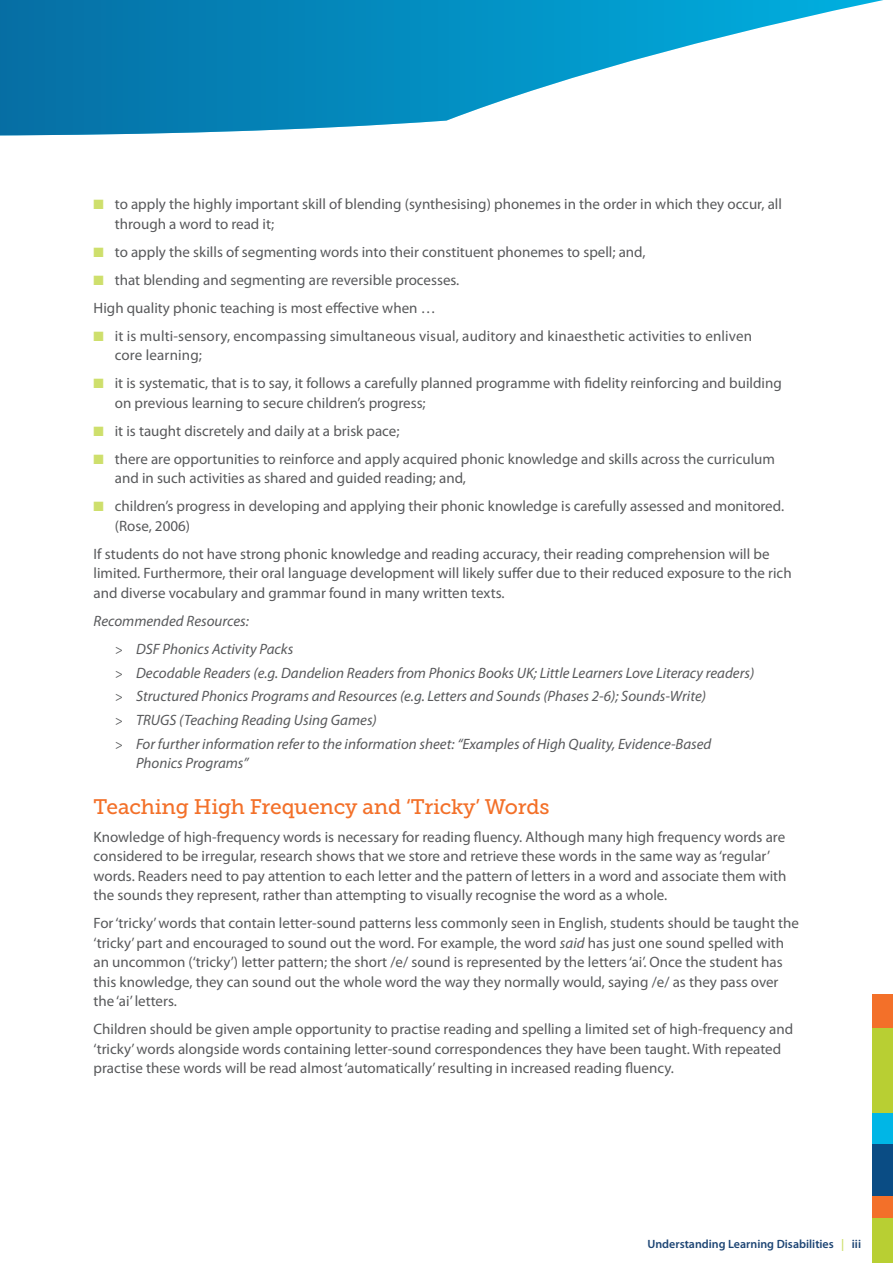
<style>
.page{position:relative;width:893px;height:1263px;background:#fff}
.page>*{position:absolute;margin:0;border:0;box-sizing:border-box;transform-origin:0 0}
.t1{font:21px "Museo Slab 500";letter-spacing:-.01em;color:#f37029}
.t2{font:15px/19.5px "Myriad Pro";color:#58595b}
.t3{font:italic 15px/23.7px "Myriad Pro";color:#58595b}
.t4{font:600 12px "Myriad Pro";color:#1d4574}
.s1{color:#cedf6c}
.s2{font-size:13.5px}
.s3{font-style:italic}
</style>
<div class="page">
<svg style="left:0;top:0;width:883px;height:135px"></svg>
<div style="left:872px;top:1143px;width:21px;height:120px;background:#0a4c84"></div>
<div style="left:872px;top:1028px;width:21px;height:78px;background:#b8cf33"></div>
<div style="left:872px;top:1196px;width:21px;height:30px;background:#f37029"></div>
<div style="left:872px;top:994px;width:21px;height:34px;background:#f37029"></div>
<div style="left:872px;top:1218px;width:21px;height:45px;background:#b8cf33"></div>
<div style="left:872px;top:1044px;width:21px;height:70px;background:#b8cf33"></div>
<div style="left:872px;top:1113px;width:21px;height:30px;background:#00b6e6"></div>
<p class="t2" style="left:115px;top:194px;width:669px;text-indent:-21px"><span class="s1">■</span> to apply the highly important skill of blending (synthesising) phonemes in the order in which they occur, all through a word to read it;</p>
<p class="t2" style="left:94px;top:242px;width:554px"><span class="s1">■</span> to apply the skills of segmenting words into their constituent phonemes to spell; and,</p>
<p class="t2" style="left:94px;top:265px;width:367px;line-height:28px"><span class="s1">■</span> that blending and segmenting are reversible processes.<br>High quality phonic teaching is most effective when …</p>
<p class="t2" style="left:115px;top:326px;width:639px;text-indent:-21px"><span class="s1">■</span> it is multi-sensory, encompassing simultaneous visual, auditory and kinaesthetic activities to enliven core learning;</p>
<p class="t2" style="left:115px;top:373px;width:668px;text-indent:-21px"><span class="s1">■</span> it is systematic, that is to say, it follows a carefully planned programme with fidelity reinforcing and building on previous learning to secure children’s progress;</p>
<p class="t2" style="left:94px;top:421px;width:307px"><span class="s1">■</span> it is taught discretely and daily at a brisk pace;</p>
<p class="t2" style="left:115px;top:449px;width:662px;text-indent:-21px"><span class="s1">■</span> there are opportunities to reinforce and apply acquired phonic knowledge and skills across the curriculum and in such activities as shared and guided reading; and,</p>
<p class="t2" style="left:115px;top:496px;width:671px;text-indent:-21px"><span class="s1">■</span> children’s progress in developing and applying their phonic knowledge is carefully assessed and monitored. (Rose, 2006)</p>
<p class="t2" style="left:94px;top:544px;width:700px">If students do not have strong phonic knowledge and reading accuracy, their reading comprehension will be limited. Furthermore, their oral language development will likely suffer due to their reduced exposure to the rich and diverse vocabulary and grammar found in many written texts.</p>
<p class="t3" style="left:115px;top:606px;width:180px;line-height:28px;text-indent:-21px">Recommended Resources:<br><span class="s2">&gt;</span> DSF Phonics Activity Packs</p>
<p class="t3" style="left:115px;top:660px;width:641px"><span class="s2">&gt;</span> Decodable Readers (e.g. Dandelion Readers from Phonics Books UK; Little Learners Love Literacy readers) <span class="s2">&gt;</span> Structured Phonics Programs and Resources (e.g. Letters and Sounds (Phases 2-6); Sounds-Write)<br><span class="s2">&gt;</span> TRUGS (Teaching Reading Using Games)<br><span class="s2">&gt;</span> For further information refer to the information sheet: “Examples of High Quality, Evidence-Based</p>
<p class="t3" style="left:136px;top:751px;width:114px">Phonics Programs”</p>
<h1 class="t1" style="left:94px;top:795px;width:458px">Teaching High Frequency and ‘Tricky’ Words</h1>
<p class="t2" style="left:94px;top:827px;width:694px">Knowledge of high-frequency words is necessary for reading fluency. Although many high frequency words are considered to be irregular, research shows that we store and retrieve these words in the same way as ‘regular’ words. Readers need to pay attention to each letter and the pattern of letters in a word and associate them with the sounds they represent, rather than attempting to visually recognise the word as a whole.</p>
<p class="t2" style="left:94px;top:913px;width:707px">For ‘tricky’ words that contain letter-sound patterns less commonly seen in English, students should be taught the ‘tricky’ part and encouraged to sound out the word. For example, the word <span class="s3">said</span> has just one sound spelled with an uncommon (‘tricky’) letter pattern; the short /e/ sound is represented by the letters ‘ai’. Once the student has this knowledge, they can sound out the whole word the way they normally would, saying /e/ as they pass over the ‘ai’ letters.</p>
<p class="t2" style="left:94px;top:1019px;width:701px">Children should be given ample opportunity to practise reading and spelling a limited set of high-frequency and ‘tricky’ words alongside words containing letter-sound correspondences they have been taught. With repeated practise these words will be read almost ‘automatically’ resulting in increased reading fluency.</p>
<p class="t4" style="left:647px;top:1236px;width:215px">Understanding Learning Disabilities <span class="s1">|</span> iii</p>
</div>
